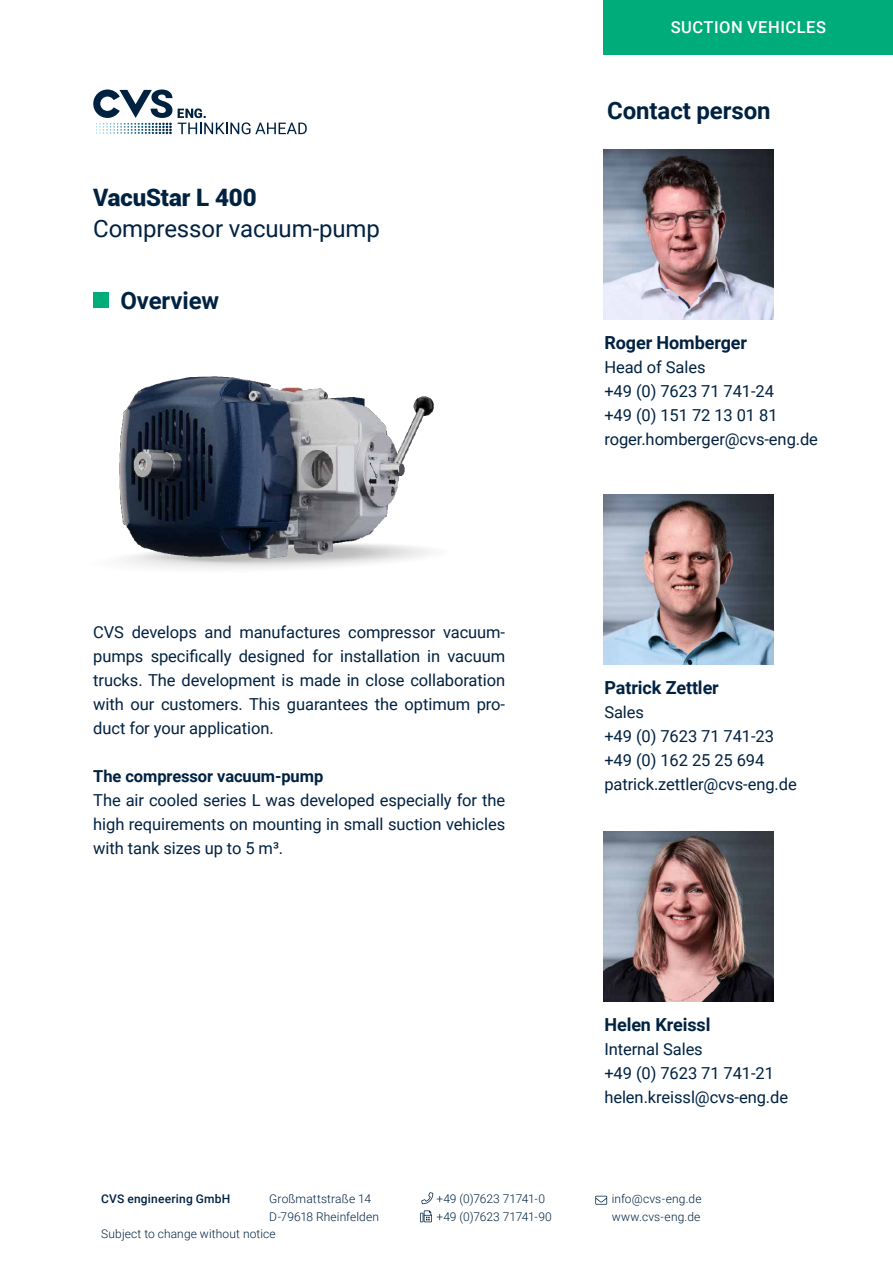
<style>
.page{position:relative;width:893px;height:1263px;background:#fff}
.page>*{position:absolute;margin:0;border:0;box-sizing:border-box;transform-origin:0 0}
.t1{font:24px "Roboto";letter-spacing:-.005em;color:#002241}
.t2{font:700 24px "Roboto";letter-spacing:-.005em;color:#002241}
.t3{font:900 24px "Roboto";letter-spacing:-.005em;color:#002241}
.t4{font:700 18px "Roboto";letter-spacing:-.005em;color:#002241}
.t5{font:16.5px/24px "Roboto";letter-spacing:-.005em;color:#002241}
.t6{font:700 16.5px "Roboto";letter-spacing:-.005em;color:#002241}
.t7{font:500 16.5px "Roboto";letter-spacing:.03em;color:#fff}
.t8{font:300 12px/18px "Roboto";letter-spacing:.01em;color:#002241}
.t9{font:500 12px "Roboto";letter-spacing:.02em;color:#002241}
</style>
<div class="page">
<div style="left:604px;top:0;width:289px;height:54px;background:#00ac79"></div>
<img style="left:604px;top:150px;width:169px;height:169px">
<img style="left:604px;top:495px;width:169px;height:169px">
<img style="left:604px;top:832px;width:169px;height:169px">
<svg style="left:421px;top:1192px;width:12px;height:12px"></svg>
<svg style="left:420px;top:1210px;width:12px;height:12px"></svg>
<svg style="left:595px;top:1196px;width:12px;height:8px"></svg>
<svg style="left:178px;top:108px;width:129px;height:26px"></svg>
<svg style="left:93px;top:89px;width:79px;height:45px"></svg>
<div style="left:94px;top:292px;width:15px;height:16px;background:#00ac79"></div>
<img style="left:119px;top:376px;width:315px;height:193px">
<p class="t7" style="left:671px;top:16px;width:157px">SUCTION VEHICLES</p>
<h1 class="t3" style="left:93px;top:180px;width:165px">VacuStar L 400</h1>
<h1 class="t1" style="left:93px;top:212px;width:288px">Compressor vacuum-pump</h1>
<h1 class="t2" style="left:120px;top:284px;width:100px">Overview</h1>
<p class="t5" style="left:93px;top:620px;width:413px;text-align:justify">CVS develops and manufactures compressor vacuum&shy;pumps specifically designed for installation in vacuum trucks. The development is made in close collaboration with our customers. This guarantees the optimum pro&shy;duct for your application.</p>
<p class="t6" style="left:93px;top:765px;width:232px">The compressor vacuum-pump</p>
<p class="t5" style="left:93px;top:788px;width:413px;text-align:justify">The air cooled series L was developed especially for the high requirements on mounting in small suction vehicles with tank sizes up to 5 m³.</p>
<h1 class="t2" style="left:607px;top:94px;width:165px">Contact person</h1>
<p class="t4" style="left:604px;top:330px;width:144px">Roger Homberger</p>
<p class="t5" style="left:604px;top:355px;width:215px">Head of Sales<br>+49 (0) 7623 71 741-24<br>+49 (0) 151 72 13 01 81 roger.homberger@cvs-eng.de</p>
<p class="t4" style="left:604px;top:675px;width:116px">Patrick Zettler</p>
<p class="t5" style="left:604px;top:700px;width:194px">Sales<br>+49 (0) 7623 71 741-23 +49 (0) 162 25 25 694 patrick.zettler@cvs-eng.de</p>
<p class="t4" style="left:604px;top:1012px;width:108px">Helen Kreissl</p>
<p class="t5" style="left:604px;top:1037px;width:185px">Internal Sales<br>+49 (0) 7623 71 741-21 helen.kreissl@cvs-eng.de</p>
<p class="t9" style="left:101px;top:1190px;width:131px">CVS engineering GmbH</p>
<p class="t8" style="left:436px;top:1189px;width:117px">+49 (0)7623 71741-0 +49 (0)7623 71741-90</p>
<p class="t8" style="left:612px;top:1189px;width:91px">info@cvs-eng.de www.cvs-eng.de</p>
<p class="t8" style="left:101px;top:1224px;width:176px">Subject to change without notice</p>
<p class="t8" style="left:269px;top:1189px;width:111px">Großmattstraße 14<br>D-79618 Rheinfelden</p>
</div>
